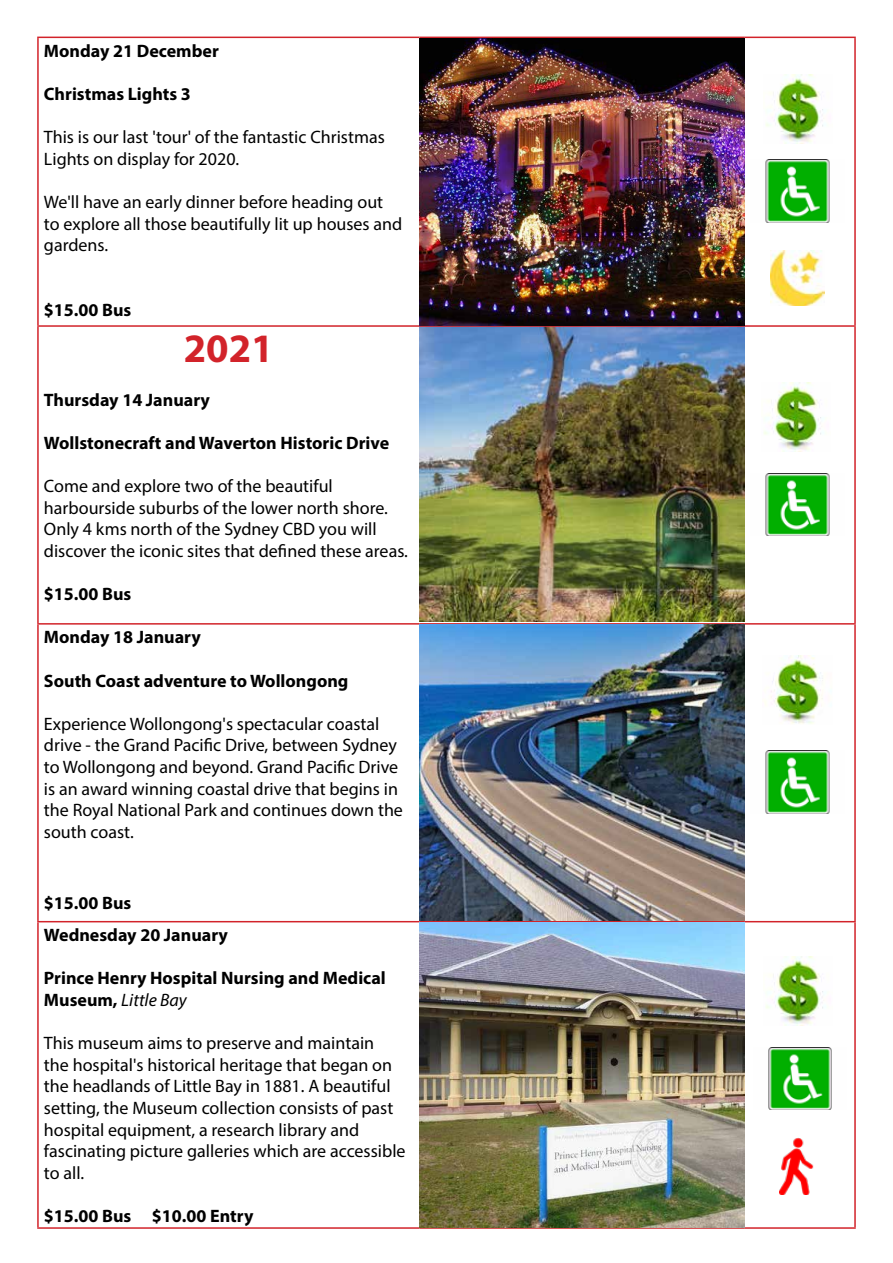
<style>
.page{position:relative;width:893px;height:1263px;background:#fff}
.page>*{position:absolute;margin:0;border:0;box-sizing:border-box;transform-origin:0 0}
.t1{font:700 40.5px "Myriad Pro";color:#d2232a}
.t2{font:18px/21.6px "Myriad Pro";color:#000}
.t3{font:700 18px/32.2px "Myriad Pro";color:#000}
.s1{font-weight:400;font-style:italic}
</style>
<div class="page">
<img style="left:766px;top:75px;width:57px;height:69px">
<img style="left:764px;top:655px;width:59px;height:69px">
<img style="left:766px;top:957px;width:57px;height:69px">
<img style="left:765px;top:751px;width:65px;height:62px">
<img style="left:768px;top:1047px;width:64px;height:63px">
<img style="left:765px;top:159px;width:65px;height:63px">
<img style="left:764px;top:383px;width:57px;height:69px">
<img style="left:765px;top:473px;width:65px;height:63px">
<img style="left:770px;top:251px;width:55px;height:55px">
<img style="left:419px;top:327px;width:326px;height:295px">
<img style="left:779px;top:1137px;width:35px;height:57px">
<hr style="left:37px;top:38px;width:2px;height:287px;background:#d2232a">
<hr style="left:854px;top:38px;width:2px;height:287px;background:#d2232a">
<hr style="left:37px;top:325px;width:383px;height:2px;background:#d2232a">
<hr style="left:37px;top:327px;width:2px;height:296px;background:#d2232a">
<hr style="left:420px;top:325px;width:324px;height:2px;background:#d2232a">
<hr style="left:744px;top:325px;width:112px;height:2px;background:#d2232a">
<hr style="left:854px;top:327px;width:2px;height:296px;background:#d2232a">
<hr style="left:37px;top:623px;width:383px;height:2px;background:#d2232a">
<hr style="left:37px;top:625px;width:2px;height:296px;background:#d2232a">
<hr style="left:420px;top:623px;width:324px;height:2px;background:#d2232a">
<hr style="left:744px;top:623px;width:112px;height:2px;background:#d2232a">
<hr style="left:854px;top:625px;width:2px;height:296px;background:#d2232a">
<hr style="left:37px;top:921px;width:383px;height:1px;background:#d2232a">
<hr style="left:37px;top:922px;width:2px;height:305px;background:#d2232a">
<hr style="left:744px;top:921px;width:112px;height:1px;background:#d2232a">
<hr style="left:854px;top:922px;width:2px;height:305px;background:#d2232a">
<hr style="left:37px;top:1227px;width:383px;height:2px;background:#d2232a">
<hr style="left:420px;top:1227px;width:324px;height:2px;background:#d2232a">
<hr style="left:744px;top:1227px;width:112px;height:2px;background:#d2232a">
<hr style="left:37px;top:37px;width:383px;height:1px;background:#d2232a">
<hr style="left:420px;top:37px;width:324px;height:1px;background:#d2232a">
<hr style="left:744px;top:37px;width:112px;height:1px;background:#d2232a">
<img style="left:420px;top:38px;width:324px;height:287px">
<img style="left:420px;top:625px;width:324px;height:602px">
<p class="t3" style="left:44px;top:34px;width:176px">Monday 21 December</p>
<p class="t3" style="left:44px;top:77px;width:148px">Christmas Lights 3</p>
<p class="t2" style="left:44px;top:126px;width:342px">This is our last 'tour' of the fantastic Christmas<br>Lights on display for 2020.</p>
<p class="t2" style="left:44px;top:191px;width:360px">We'll have an early dinner before heading out to explore all those beautifully lit up houses and gardens.</p>
<p class="t3" style="left:44px;top:293px;width:89px">$15.00 Bus</p>
<h1 class="t1" style="left:184px;top:322px;width:91px">2021</h1>
<p class="t3" style="left:44px;top:383px;width:167px">Thursday 14 January</p>
<p class="t3" style="left:44px;top:426px;width:347px">Wollstonecraft and Waverton Historic Drive</p>
<p class="t2" style="left:44px;top:475px;width:366px">Come and explore two of the beautiful harbourside suburbs of the lower north shore.<br>Only 4 kms north of the Sydney CBD you will discover the iconic sites that defined these areas.</p>
<p class="t3" style="left:44px;top:577px;width:89px">$15.00 Bus</p>
<p class="t3" style="left:44px;top:621px;width:158px">Monday 18 January</p>
<p class="t3" style="left:44px;top:664px;width:306px">South Coast adventure to Wollongong</p>
<p class="t2" style="left:44px;top:713px;width:361px">Experience Wollongong's spectacular coastal drive - the Grand Pacific Drive, between Sydney to Wollongong and beyond. Grand Pacific Drive is an award winning coastal drive that begins in the Royal National Park and continues down the south coast.</p>
<p class="t3" style="left:44px;top:886px;width:185px">$15.00 Bus<br>Wednesday 20 January</p>
<p class="t3" style="left:44px;top:967px;width:343px;line-height:21.6px">Prince Henry Hospital Nursing and Medical<br>Museum, <span class="s1">Little Bay</span></p>
<p class="t2" style="left:44px;top:1032px;width:363px">This museum aims to preserve and maintain<br>the hospital's historical heritage that began on the headlands of Little Bay in 1881. A beautiful setting, the Museum collection consists of past hospital equipment, a research library and fascinating picture galleries which are accessible to all.</p>
<p class="t3" style="left:44px;top:1199px;width:211px">$15.00 Bus $10.00 Entry</p>
</div>
